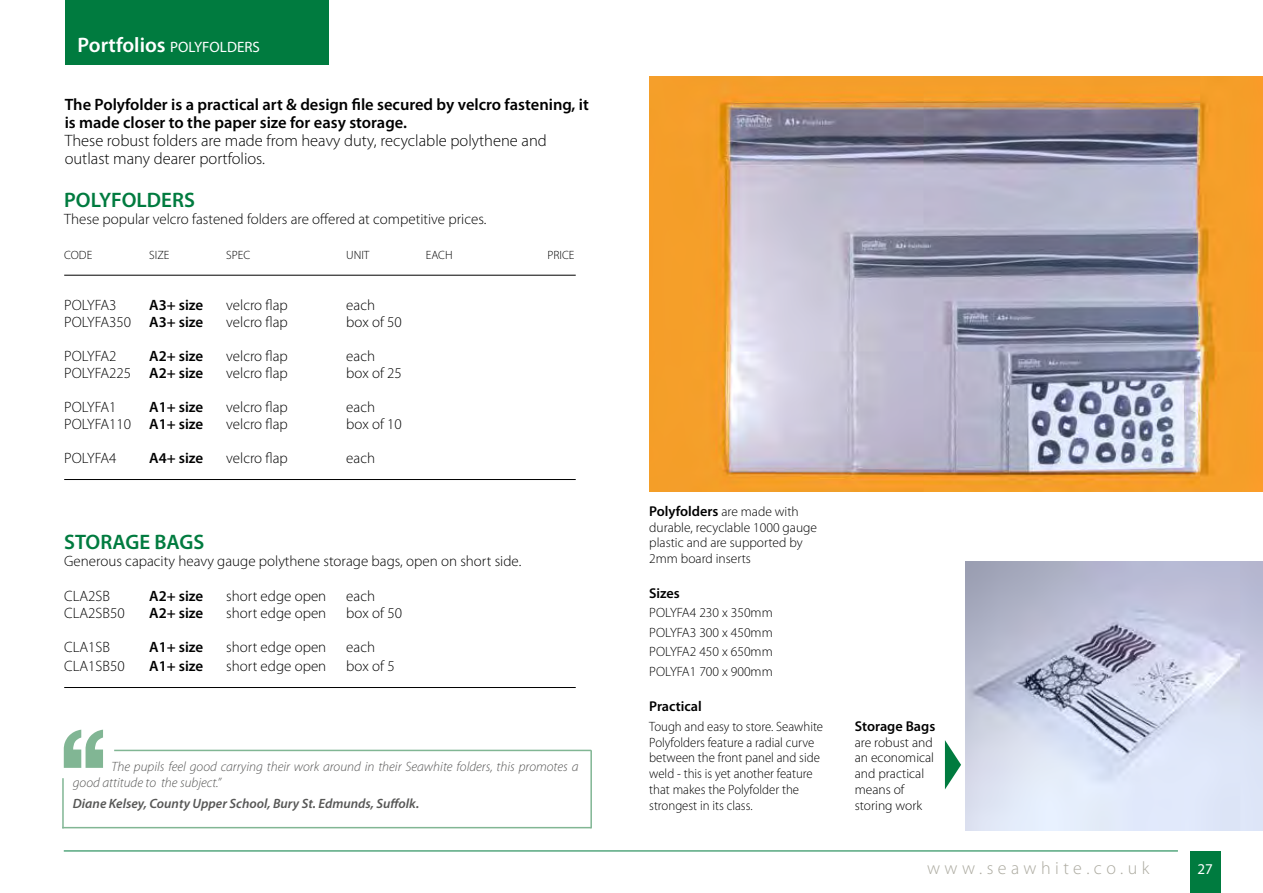
<style>
.page{position:relative;width:1263px;height:893px;background:#fff}
.page>*{position:absolute;margin:0;border:0;box-sizing:border-box;transform-origin:0 0}
.t1{font:600 21px "Myriad Pro";color:#007b3f}
.t2{font:300 18px "Myriad Pro";letter-spacing:.25em;color:#acaaa0}
.t3{font:600 16.5px/18px "Myriad Pro";color:#000}
.t4{font:300 16.5px/18px "Myriad Pro";color:#000}
.t5{font:300 15px "Myriad Pro";color:#000}
.t6{font:600 15px "Myriad Pro";color:#000}
.t7{font:15px "Myriad Pro";color:#fff}
.t8{font:600 14.25px "Myriad Pro";color:#000}
.t9{font:300 13.5px/15.8px "Myriad Pro";color:#000}
.t10{font:300 13.5px/15.8px "Myriad Pro";color:#000;scale:.95 1}
.t11{font:italic 300 13.5px/16.2px "Myriad Pro";color:#575756}
.t12{font:italic 600 13.5px "Myriad Pro";color:#575756}
.t13{font:300 12px "Myriad Pro";color:#000}
.s1{font-weight:600;font-size:21px}
.s2{font-weight:600}
.s3{font-weight:300;font-size:13.5px}
</style>
<div class="page">
<div style="left:65px;top:0;width:263px;height:65px;background:#007b3f"></div>
<div style="left:1190px;top:851px;width:30px;height:42px;background:#007b3f"></div>
<hr style="left:64px;top:850px;width:1114px;height:1px;background:#007b3f">
<hr style="left:64px;top:275px;width:512px;height:1px;background:#000">
<hr style="left:64px;top:479px;width:512px;height:1px;background:#000">
<hr style="left:64px;top:687px;width:512px;height:1px;background:#000">
<img style="left:649px;top:77px;width:614px;height:414px">
<img style="left:965px;top:561px;width:298px;height:269px">
<svg style="left:945px;top:740px;width:16px;height:49px"></svg>
<hr style="left:590px;top:750px;width:2px;height:78px;background:#81b694">
<hr style="left:62px;top:827px;width:529px;height:1px;background:#81b694">
<svg style="left:62px;top:730px;width:529px;height:97px"></svg>
<p class="t7" style="left:78px;top:38px;width:184px"><span class="s1">Portfolios</span> POLYFOLDERS</p>
<p class="t3" style="left:65px;top:95px;width:526px">The Polyfolder is a practical art &amp; design file secured by velcro fastening, it is made closer to the paper size for easy storage.</p>
<p class="t4" style="left:65px;top:132px;width:484px">These robust folders are made from heavy duty, recyclable polythene and outlast many dearer portfolios.</p>
<h1 class="t1" style="left:64px;top:187px;width:132px">POLYFOLDERS</h1>
<p class="t5" style="left:64px;top:210px;width:424px">These popular velcro fastened folders are offered at competitive prices.</p>
<p class="t13" style="left:64px;top:247px;width:30px">CODE</p>
<p class="t13" style="left:149px;top:247px;width:22px">SIZE</p>
<p class="t13" style="left:226px;top:247px;width:26px">SPEC</p>
<p class="t13" style="left:346px;top:247px;width:25px">UNIT</p>
<p class="t13" style="left:426px;top:247px;width:28px">EACH</p>
<p class="t13" style="left:547px;top:247px;width:29px">PRICE</p>
<p class="t5" style="left:64px;top:296px;width:54px">POLYFA3</p>
<p class="t6" style="left:149px;top:295px;width:56px">A3+ size</p>
<p class="t5" style="left:226px;top:296px;width:63px">velcro flap</p>
<p class="t5" style="left:346px;top:296px;width:30px">each</p>
<p class="t5" style="left:64px;top:313px;width:141px">POLYFA350 <span class="s2">A3+ size</span></p>
<p class="t5" style="left:226px;top:313px;width:63px">velcro flap</p>
<p class="t5" style="left:346px;top:313px;width:57px">box of 50</p>
<p class="t5" style="left:64px;top:347px;width:54px">POLYFA2</p>
<p class="t6" style="left:149px;top:346px;width:56px">A2+ size</p>
<p class="t5" style="left:226px;top:347px;width:63px">velcro flap</p>
<p class="t5" style="left:346px;top:347px;width:30px">each</p>
<p class="t5" style="left:64px;top:364px;width:141px">POLYFA225 <span class="s2">A2+ size</span></p>
<p class="t5" style="left:226px;top:364px;width:63px">velcro flap</p>
<p class="t5" style="left:346px;top:364px;width:57px">box of 25</p>
<p class="t5" style="left:64px;top:398px;width:54px">POLYFA1</p>
<p class="t6" style="left:149px;top:397px;width:56px">A1+ size</p>
<p class="t5" style="left:226px;top:398px;width:63px">velcro flap</p>
<p class="t5" style="left:346px;top:398px;width:30px">each</p>
<p class="t5" style="left:64px;top:415px;width:141px">POLYFA110 <span class="s2">A1+ size</span></p>
<p class="t5" style="left:226px;top:415px;width:63px">velcro flap</p>
<p class="t5" style="left:346px;top:415px;width:57px">box of 10</p>
<p class="t5" style="left:64px;top:449px;width:54px">POLYFA4</p>
<p class="t6" style="left:149px;top:448px;width:56px">A4+ size</p>
<p class="t5" style="left:226px;top:449px;width:63px">velcro flap</p>
<p class="t5" style="left:346px;top:449px;width:30px">each</p>
<h1 class="t1" style="left:64px;top:529px;width:142px">STORAGE BAGS</h1>
<p class="t5" style="left:64px;top:552px;width:459px">Generous capacity heavy gauge polythene storage bags, open on short side.</p>
<p class="t5" style="left:64px;top:586px;width:47px">CLA2SB</p>
<p class="t6" style="left:149px;top:586px;width:56px">A2+ size</p>
<p class="t5" style="left:226px;top:586px;width:102px">short edge open</p>
<p class="t5" style="left:346px;top:586px;width:30px">each</p>
<p class="t5" style="left:64px;top:603px;width:62px">CLA2SB50</p>
<p class="t6" style="left:149px;top:603px;width:56px">A2+ size</p>
<p class="t5" style="left:226px;top:603px;width:102px">short edge open</p>
<p class="t5" style="left:64px;top:637px;width:47px">CLA1SB</p>
<p class="t6" style="left:149px;top:637px;width:56px">A1+ size</p>
<p class="t5" style="left:226px;top:637px;width:102px">short edge open</p>
<p class="t5" style="left:346px;top:637px;width:30px">each</p>
<p class="t5" style="left:64px;top:657px;width:62px">CLA1SB50</p>
<p class="t6" style="left:149px;top:656px;width:56px">A1+ size</p>
<p class="t5" style="left:226px;top:657px;width:102px">short edge open</p>
<p class="t11" style="left:73px;top:758px;width:507px;text-indent:39px">The pupils feel good carrying their work around in their Seawhite folders, this promotes a good attitude to the subject.”</p>
<p class="t12" style="left:73px;top:794px;width:348px">Diane Kelsey, County Upper School, Bury St. Edmunds, Suffolk.</p>
<p class="t8" style="left:649px;top:502px;width:151px">Polyfolders <span class="s3">are made with</span></p>
<p class="t9" style="left:649px;top:519px;width:169px">durable, recyclable 1000 gauge plastic and are supported by<br>2mm board inserts</p>
<p class="t8" style="left:649px;top:584px;width:32px">Sizes</p>
<p class="t9" style="left:649px;top:603px;width:125px;line-height:19.5px;text-align:justify">POLYFA4 230 x 350mm POLYFA3 300 x 450mm POLYFA2 450 x 650mm POLYFA1 700 x 900mm</p>
<p class="t8" style="left:649px;top:697px;width:54px">Practical</p>
<p class="t10" style="left:649px;top:718px;width:185px">Tough and easy to store. Seawhite<br>Polyfolders feature a radial curve between the front panel and side weld - this is yet another feature that makes the Polyfolder the strongest in its class.</p>
<p class="t8" style="left:855px;top:717px;width:82px">Storage Bags</p>
<p class="t9" style="left:855px;top:734px;width:81px">are robust and an economical and practical means of storing work</p>
<p class="t2" style="left:927px;top:857px;width:224px">www.seawhite.co.uk</p>
<p class="t7" style="left:1197px;top:860px;width:17px">27</p>
</div>
